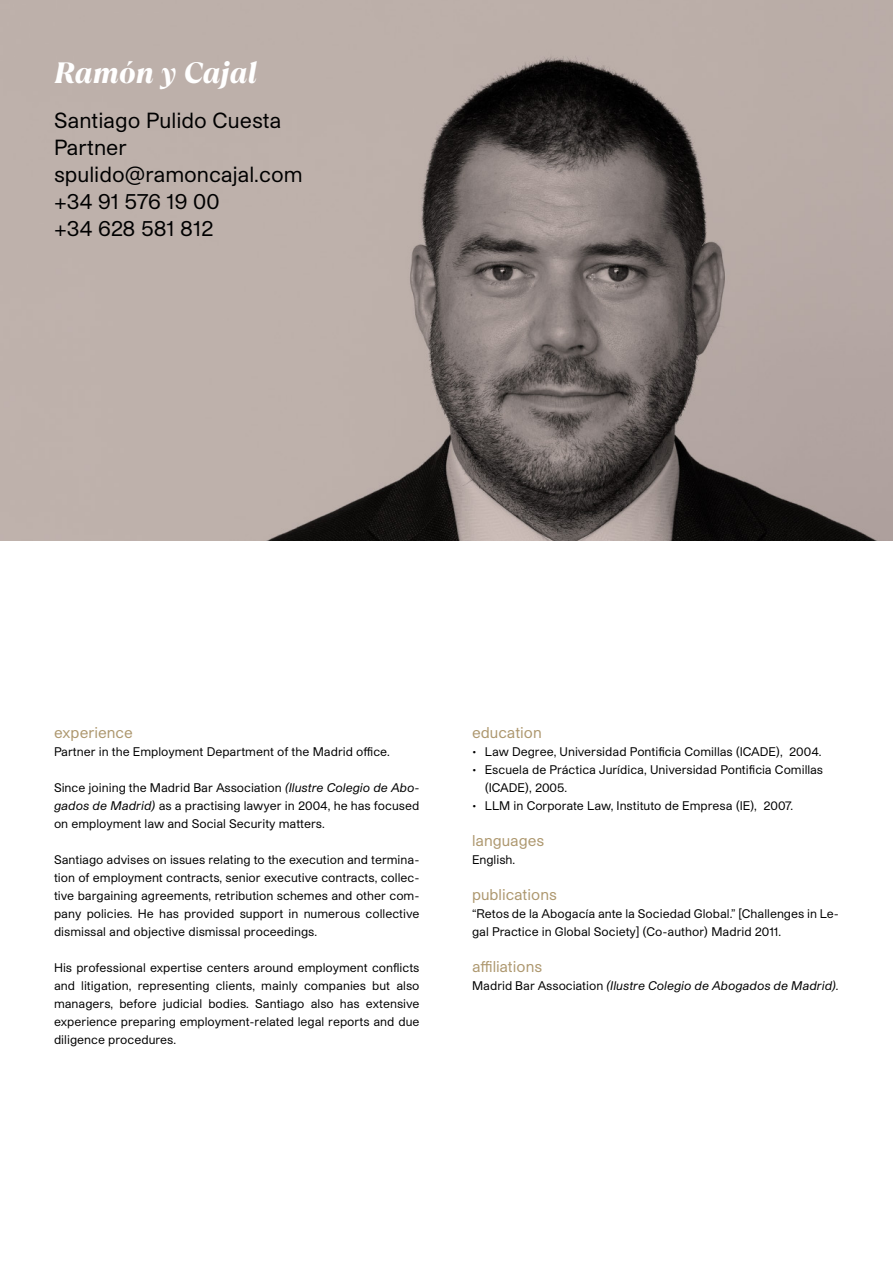
<style>
.page{position:relative;width:893px;height:1263px;background:#fff}
.page>*{position:absolute;margin:0;border:0;box-sizing:border-box;transform-origin:0 0}
.t1{font:italic 800 29.4px "TT Ramillas";color:#fff}
.t2{font:21px/27px "Studio Pro";color:#000}
.t3{font:15px "Studio Pro";color:#ad976e}
.t4{font:12px/18px "Studio Pro";color:#000;text-align:justify}
.t5{font:italic 12px "Studio Pro";color:#000}
.s1{font-style:italic}
.s2{font-style:normal}
</style>
<div class="page">
<img style="left:0;top:0;width:893px;height:540px">
<h1 class="t1" style="left:54px;top:54px;width:205px">Ramón y Cajal</h1>
<h2 class="t2" style="left:54px;top:106px;width:250px">Santiago Pulido Cuesta<br>Partner spulido@ramoncajal.com +34 91 576 19 00<br>+34 628 581 812</h2>
<p class="t3" style="left:54px;top:723px;width:80px">experience</p>
<p class="t4" style="left:54px;top:742px;width:337px">Partner in the Employment Department of the Madrid office.</p>
<p class="t4" style="left:54px;top:778px;width:367px">Since joining the Madrid Bar Association <span class="s1">(Ilustre Colegio de Abo&shy;gados de Madrid)</span> as a practising lawyer in 2004, he has focused on employment law and Social Security matters.</p>
<p class="t4" style="left:54px;top:850px;width:367px">Santiago advises on issues relating to the execution and termina&shy;tion of employment contracts, senior executive contracts, collec&shy;tive bargaining agreements, retribution schemes and other com&shy;pany policies. He has provided support in numerous collective dismissal and objective dismissal proceedings.</p>
<p class="t4" style="left:54px;top:958px;width:367px">His professional expertise centers around employment conflicts and litigation, representing clients, mainly companies but also managers, before judicial bodies. Santiago also has extensive experience preparing employment-related legal reports and due diligence procedures.</p>
<p class="t3" style="left:472px;top:723px;width:71px">education</p>
<p class="t4" style="left:472px;top:742px;width:351px">• Law Degree, Universidad Pontificia Comillas (ICADE), 2004.</p>
<p class="t4" style="left:485px;top:760px;width:340px;text-indent:-13px">• Escuela de Práctica Jurídica, Universidad Pontificia Comillas (ICADE), 2005.</p>
<p class="t4" style="left:472px;top:796px;width:323px">• LLM in Corporate Law, Instituto de Empresa (IE), 2007.</p>
<p class="t3" style="left:472px;top:831px;width:74px">languages</p>
<p class="t4" style="left:472px;top:850px;width:45px">English.</p>
<p class="t3" style="left:472px;top:885px;width:86px">publications</p>
<p class="t4" style="left:472px;top:904px;width:368px">“Retos de la Abogacía ante la Sociedad Global.” [Challenges in Le&shy;gal Practice in Global Society] (Co-author) Madrid 2011.</p>
<p class="t3" style="left:472px;top:957px;width:72px">affiliations</p>
<p class="t5" style="left:472px;top:978px;width:368px"><span class="s2">Madrid Bar Association</span> (Ilustre Colegio de Abogados de Madrid).</p>
</div>
